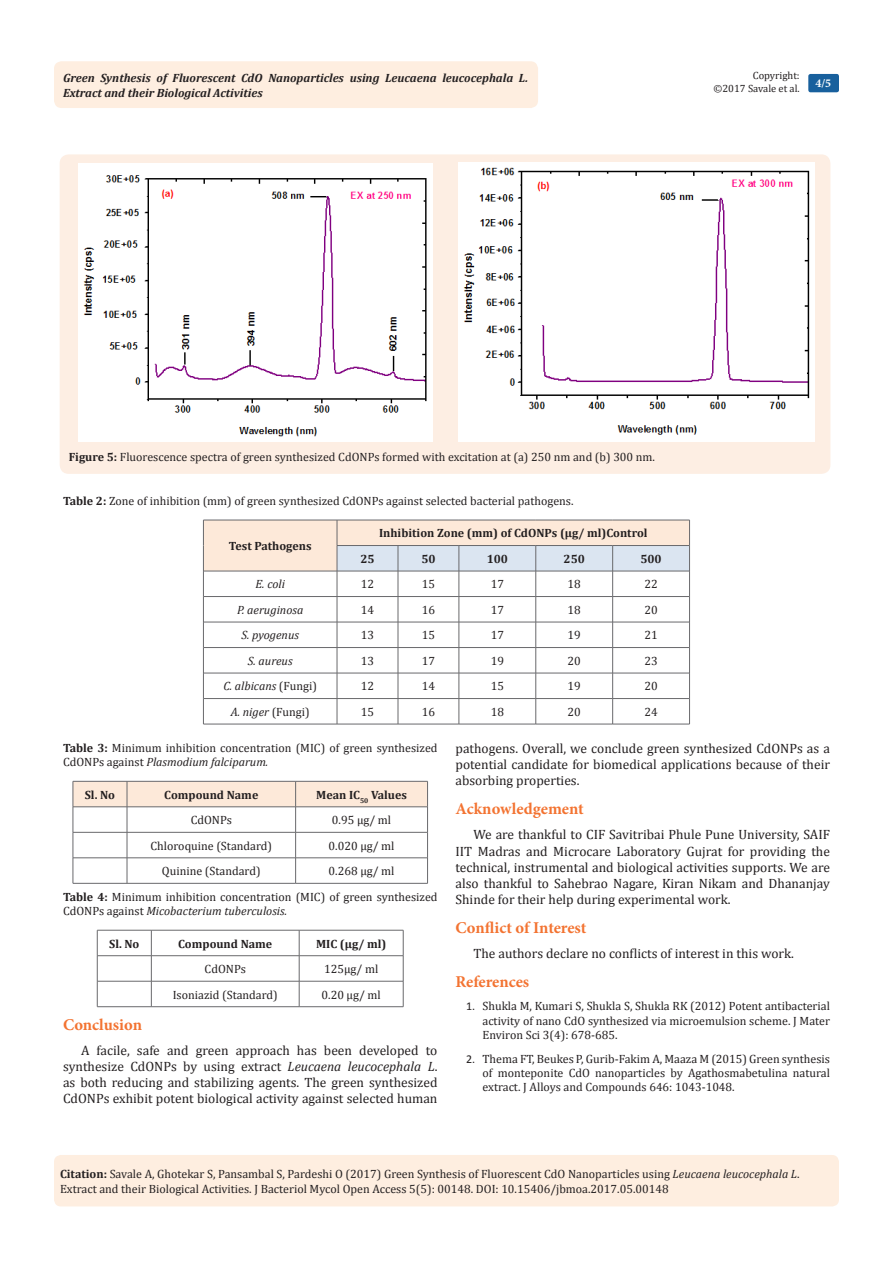
<style>
.page{position:relative;width:893px;height:1263px;background:#fff}
.page>*{position:absolute;margin:0;border:0;box-sizing:border-box;transform-origin:0 0}
.List_Paragraph{font:700 16.5px "Minion Pro";letter-spacing:-.005em;color:#f37331}
.t1{font:13.5px/16.2px "Cambria";color:#231f20;text-align:justify}
.t2{font:12px/14.4px "Cambria";color:#231f20}
.t3{font:700 12px "Cambria";color:#231f20}
.t4{font:italic 700 12px/14.4px "Cambria";color:#231f20}
.t5{font:italic 12px "Cambria";color:#231f20}
.t6{font:700 12px "Minion Pro";color:#fff}
.t7{font:10.5px/12.6px "Cambria";color:#231f20;text-align:right}
.s1{font-weight:700}
.s2{font-style:normal}
.s3{font-style:italic}
.s4{font-family:"Calibri"}
</style>
<div class="page">
<div style="left:54px;top:1155px;width:785px;height:51px;background:#feeee0;border-radius:7px"></div>
<div style="left:54px;top:61px;width:484px;height:47px;background:#feeee0;border-radius:8px"></div>
<div style="left:808px;top:74px;width:31px;height:18px;background:#18609d;border-radius:2px"></div>
<div style="left:60px;top:154px;width:770px;height:320px;background:#fdeee3;border-radius:9px"></div>
<img style="left:79px;top:164px;width:354px;height:278px">
<img style="left:458px;top:162px;width:357px;height:279px">
<svg style="left:203px;top:520px;width:487px;height:204px"></svg>
<hr style="left:203px;top:724px;width:134px;height:1px;background:#69696c">
<hr style="left:337px;top:724px;width:61px;height:1px;background:#69696c">
<hr style="left:398px;top:724px;width:61px;height:1px;background:#69696c">
<hr style="left:459px;top:724px;width:77px;height:1px;background:#69696c">
<hr style="left:536px;top:724px;width:77px;height:1px;background:#69696c">
<hr style="left:613px;top:724px;width:77px;height:1px;background:#69696c">
<svg style="left:73px;top:781px;width:355px;height:102px"></svg>
<hr style="left:73px;top:883px;width:54px;height:1px;background:#69696c">
<hr style="left:127px;top:883px;width:169px;height:1px;background:#69696c">
<hr style="left:296px;top:883px;width:132px;height:1px;background:#69696c">
<hr style="left:97px;top:930px;width:54px;height:1px;background:#69696c">
<hr style="left:151px;top:930px;width:148px;height:1px;background:#69696c">
<hr style="left:299px;top:930px;width:104px;height:1px;background:#69696c">
<hr style="left:97px;top:955px;width:54px;height:1px;background:#69696c">
<hr style="left:151px;top:955px;width:148px;height:1px;background:#69696c">
<hr style="left:299px;top:955px;width:104px;height:1px;background:#69696c">
<hr style="left:97px;top:981px;width:54px;height:1px;background:#69696c">
<svg style="left:97px;top:930px;width:1px;height:76px"></svg>
<hr style="left:151px;top:981px;width:148px;height:1px;background:#69696c">
<svg style="left:151px;top:930px;width:1px;height:76px"></svg>
<hr style="left:299px;top:981px;width:104px;height:1px;background:#69696c">
<svg style="left:299px;top:930px;width:1px;height:76px"></svg>
<svg style="left:403px;top:930px;width:1px;height:77px"></svg>
<hr style="left:97px;top:1006px;width:54px;height:1px;background:#69696c">
<hr style="left:151px;top:1006px;width:148px;height:1px;background:#69696c">
<hr style="left:299px;top:1006px;width:104px;height:1px;background:#69696c">
<p class="t7" style="left:713px;top:69px;width:88px">Copyright:<br>©2017 Savale et al.</p>
<p class="t4" style="left:63px;top:70px;width:466px">Green Synthesis of Fluorescent CdO Nanoparticles using Leucaena leucocephala L.<br>Extract and their Biological Activities</p>
<p class="t6" style="left:815px;top:75px;width:17px">4/5</p>
<p class="t2" style="left:69px;top:449px;width:588px"><span class="s1">Figure 5:</span> Fluorescence spectra of green synthesized CdONPs formed with excitation at (a) 250 nm and (b) 300 nm.</p>
<p class="t2" style="left:63px;top:494px;width:512px"><span class="s1">Table 2:</span> Zone of inhibition (mm) of green synthesized CdONPs against selected bacterial pathogens.</p>
<p class="t3" style="left:229px;top:538px;width:84px">Test Pathogens</p>
<p class="t3" style="left:379px;top:525px;width:270px">Inhibition Zone (mm) of CdONPs (µg/ ml)Control</p>
<p class="t3" style="left:360px;top:550px;width:16px">25</p>
<p class="t3" style="left:421px;top:550px;width:16px">50</p>
<p class="t3" style="left:487px;top:550px;width:23px">100</p>
<p class="t3" style="left:564px;top:550px;width:23px">250</p>
<p class="t3" style="left:640px;top:550px;width:23px">500</p>
<p class="t5" style="left:255px;top:576px;width:31px">E. coli</p>
<p class="t2" style="left:361px;top:577px;width:15px">12</p>
<p class="t2" style="left:422px;top:577px;width:15px">15</p>
<p class="t2" style="left:491px;top:577px;width:15px">17</p>
<p class="t2" style="left:568px;top:577px;width:15px">18</p>
<p class="t2" style="left:644px;top:577px;width:15px">22</p>
<p class="t5" style="left:237px;top:601px;width:68px">P. aeruginosa</p>
<p class="t2" style="left:361px;top:603px;width:15px">14</p>
<p class="t2" style="left:422px;top:603px;width:15px">16</p>
<p class="t2" style="left:491px;top:603px;width:15px">17</p>
<p class="t2" style="left:568px;top:603px;width:15px">18</p>
<p class="t2" style="left:644px;top:603px;width:15px">20</p>
<p class="t5" style="left:241px;top:627px;width:59px">S. pyogenus</p>
<p class="t2" style="left:361px;top:628px;width:15px">13</p>
<p class="t2" style="left:422px;top:628px;width:15px">15</p>
<p class="t2" style="left:491px;top:628px;width:15px">17</p>
<p class="t2" style="left:568px;top:628px;width:15px">19</p>
<p class="t2" style="left:644px;top:628px;width:15px">21</p>
<p class="t5" style="left:248px;top:652px;width:46px">S. aureus</p>
<p class="t2" style="left:361px;top:654px;width:15px">13</p>
<p class="t2" style="left:422px;top:654px;width:15px">17</p>
<p class="t2" style="left:491px;top:654px;width:15px">19</p>
<p class="t2" style="left:568px;top:654px;width:15px">20</p>
<p class="t2" style="left:644px;top:654px;width:15px">23</p>
<p class="t5" style="left:223px;top:678px;width:95px">C. albicans <span class="s2">(Fungi)</span></p>
<p class="t2" style="left:361px;top:679px;width:15px">12</p>
<p class="t2" style="left:422px;top:679px;width:15px">14</p>
<p class="t2" style="left:491px;top:679px;width:15px">15</p>
<p class="t2" style="left:568px;top:679px;width:15px">19</p>
<p class="t2" style="left:644px;top:679px;width:15px">20</p>
<p class="t5" style="left:231px;top:703px;width:80px">A. niger <span class="s2">(Fungi)</span></p>
<p class="t2" style="left:361px;top:705px;width:15px">15</p>
<p class="t2" style="left:422px;top:705px;width:15px">16</p>
<p class="t2" style="left:491px;top:705px;width:15px">18</p>
<p class="t2" style="left:568px;top:705px;width:15px">20</p>
<p class="t2" style="left:644px;top:705px;width:15px">24</p>
<p class="t2" style="left:63px;top:740px;width:376px"><span class="s1">Table 3:</span> Minimum inhibition concentration (MIC) of green synthesized<br>CdONPs against <span class="s3">Plasmodium falciparum.</span></p>
<p class="t3" style="left:85px;top:786px;width:32px">Sl. No</p>
<p class="t3" style="left:164px;top:786px;width:96px">Compound Name</p>
<p class="t3" style="left:316px;top:786px;width:92px">Mean IC<sub>50</sub> Values</p>
<p class="t2" style="left:191px;top:813px;width:43px">CdONPs</p>
<p class="t2" style="left:332px;top:813px;width:61px">0.95 µg/ ml</p>
<p class="t2" style="left:151px;top:838px;width:123px">Chloroquine (Standard)</p>
<p class="t2" style="left:329px;top:838px;width:67px">0.020 µg/ ml</p>
<p class="t2" style="left:162px;top:864px;width:100px">Quinine (Standard)</p>
<p class="t2" style="left:329px;top:864px;width:67px">0.268 µg/ ml</p>
<p class="t2" style="left:63px;top:889px;width:376px"><span class="s1">Table 4:</span> Minimum inhibition concentration (MIC) of green synthesized<br>CdONPs against <span class="s3">Micobacterium tuberculosis.</span></p>
<p class="t3" style="left:109px;top:935px;width:32px">Sl. No</p>
<p class="t3" style="left:178px;top:935px;width:96px">Compound Name</p>
<p class="t3" style="left:316px;top:935px;width:72px">MIC (µg/ ml)</p>
<p class="t2" style="left:205px;top:962px;width:43px">CdONPs</p>
<p class="t2" style="left:324px;top:962px;width:56px">125µg/ ml</p>
<p class="t2" style="left:173px;top:987px;width:107px">Isoniazid (Standard)</p>
<p class="t2" style="left:322px;top:987px;width:61px">0.20 µg/ ml</p>
<p class="List_Paragraph" style="left:63px;top:1013px;width:81px">Conclusion</p>
<p class="t1" style="left:63px;top:1042px;width:376px;text-indent:18px">A facile, safe and green approach has been developed to synthesize CdONPs by using extract <span class="s3">Leucaena leucocephala L</span>. as both reducing and stabilizing agents. The green synthesized CdONPs exhibit potent biological activity against selected human</p>
<p class="t1" style="left:455px;top:740px;width:376px">pathogens. Overall, we conclude green synthesized CdONPs as a potential candidate for biomedical applications because of their absorbing properties.</p>
<p class="List_Paragraph" style="left:455px;top:797px;width:130px">Acknowledgement</p>
<p class="t1" style="left:455px;top:827px;width:376px;text-indent:18px">We are thankful to CIF Savitribai Phule Pune University, SAIF IIT Madras and Microcare Laboratory Gujrat for providing the technical, instrumental and biological activities supports. We are also thankful to Sahebrao Nagare, Kiran Nikam and Dhananjay Shinde for their help during experimental work.</p>
<p class="List_Paragraph" style="left:455px;top:916px;width:132px">Conflict of Interest</p>
<p class="t1" style="left:473px;top:945px;width:322px">The authors declare no conflicts of interest in this work.</p>
<p class="List_Paragraph" style="left:455px;top:970px;width:75px">References</p>
<p class="t2" style="left:482px;top:999px;width:349px;text-align:justify;text-indent:-16px"><span class="s4">1.</span> Shukla M, Kumari S, Shukla S, Shukla RK (2012) Potent antibacterial activity of nano CdO synthesized via microemulsion scheme. J Mater Environ Sci 3(4): 678-685.</p>
<p class="t2" style="left:482px;top:1051px;width:349px;text-align:justify;text-indent:-16px"><span class="s4">2.</span> Thema FT, Beukes P, Gurib-Fakim A, Maaza M (2015) Green synthesis of monteponite CdO nanoparticles by Agathosmabetulina natural extract. J Alloys and Compounds 646: 1043-1048.</p>
<p class="t2" style="left:60px;top:1167px;width:741px"><span class="s1">Citation:</span> Savale A, Ghotekar S, Pansambal S, Pardeshi O (2017) Green Synthesis of Fluorescent CdO Nanoparticles using <span class="s3">Leucaena leucocephala L</span>.<br>Extract and their Biological Activities. J Bacteriol Mycol Open Access 5(5): 00148. DOI: 10.15406/jbmoa.2017.05.00148</p>
</div>
